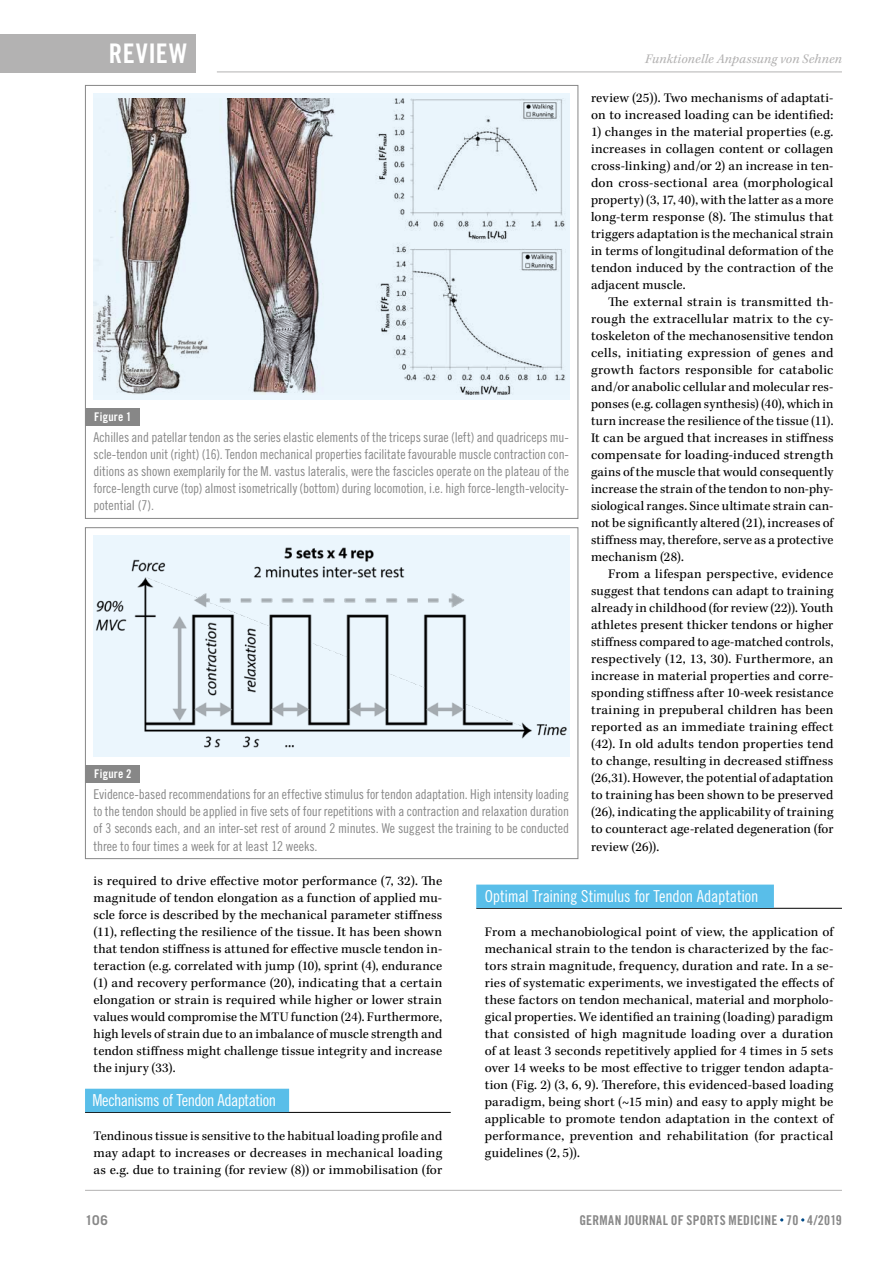
<style>
.page{position:relative;width:893px;height:1263px;background:#fff}
.page>*{position:absolute;margin:0;border:0;box-sizing:border-box;transform-origin:0 0}
.t1{font:27px "Trade Gothic LT Std Bd Cn 20";color:#fff}
.t2{font:16.5px "Trade Gothic LT Std Cn 18";letter-spacing:-.025em;color:#fff}
.t3{font:13.5px/17px "Kepler Std";letter-spacing:.015em;color:#000;text-align:justify}
.t4{font:13.5px/17px "Trade Gothic LT Std Cn 18";letter-spacing:-.005em;color:#878787;text-align:justify}
.t5{font:13.5px "Trade Gothic LT Std Bd Cn 20";letter-spacing:.015em;color:#878787}
.t6{font:italic 13.5px "Kepler Std";letter-spacing:.015em;color:#b3b2b2}
.t7{font:700 13.5px "Trade Gothic LT Std";color:#878787}
.t8{font:12px "Trade Gothic LT Std Bd Cn 20";letter-spacing:.02em;color:#fff}
</style>
<div class="page">
<div style="left:0;top:34px;width:196px;height:38px;background:#b3b2b2"></div>
<hr style="left:217px;top:72px;width:625px;height:1px;background:#b3b2b2">
<hr style="left:85px;top:1190px;width:757px;height:1px;background:#b3b2b2">
<hr style="left:85px;top:1112px;width:366px;height:1px;background:#000">
<div style="left:85px;top:1089px;width:204px;height:23px;background:#59bee9"></div>
<hr style="left:476px;top:908px;width:366px;height:1px;background:#000">
<div style="left:476px;top:884px;width:298px;height:24px;background:#59bee9"></div>
<div style="left:86px;top:408px;width:54px;height:17px;background:#878787"></div>
<div style="left:94px;top:94px;width:476px;height:306px;background:#ebf6fd"></div>
<img style="left:94px;top:98px;width:472px;height:296px">
<div style="left:86px;top:765px;width:54px;height:17px;background:#878787"></div>
<div style="left:85px;top:527px;width:493px;height:332px;border:1px solid #878787"></div>
<div style="left:94px;top:536px;width:476px;height:221px;background:#ebf6fd"></div>
<img style="left:96px;top:547px;width:471px;height:201px">
<h1 class="t1" style="left:109px;top:37px;width:28px">Review</h1>
<p class="t6" style="left:645px;top:51px;width:198px">Funktionelle Anpassung von Sehnen</p>
<p class="t3" style="left:591px;top:90px;width:244px">review (25)). Two mechanisms of adaptati&shy;on to increased loading can be identified:</p>
<p class="t3" style="left:591px;top:124px;width:244px">1) changes in the material properties (e.g. increases in collagen content or collagen cross-linking) and/or 2) an increase in ten&shy;don cross-sectional area (morphological property) (3, 17, 40), with the latter as a more long-term response (8). The stimulus that triggers adaptation is the mechanical strain in terms of longitudinal deformation of the tendon induced by the contraction of the adjacent muscle.</p>
<p class="t3" style="left:591px;top:294px;width:244px;text-indent:17px">The external strain is transmitted th&shy;rough the extracellular matrix to the cy&shy;toskeleton of the mechanosensitive tendon cells, initiating expression of genes and growth factors responsible for catabolic and/or anabolic cellular and molecular res&shy;ponses (e.g. collagen synthesis) (40), which in turn increase the resilience of the tissue (11).<br>It can be argued that increases in stiffness compensate for loading-induced strength gains of the muscle that would consequently increase the strain of the tendon to non-phy&shy;siological ranges. Since ultimate strain can&shy;not be significantly altered (21), increases of stiffness may, therefore, serve as a protective mechanism (28).</p>
<p class="t3" style="left:591px;top:566px;width:244px;text-indent:17px">From a lifespan perspective, evidence suggest that tendons can adapt to training already in childhood (for review (22)). Youth athletes present thicker tendons or higher stiffness compared to age-matched controls, respectively (12, 13, 30). Furthermore, an increase in material properties and corre&shy;sponding stiffness after 10-week resistance training in prepuberal children has been reported as an immediate training effect (42). In old adults tendon properties tend to change, resulting in decreased stiffness (26,31). However, the potential of adaptation to training has been shown to be preserved (26), indicating the applicability of training to counteract age-related degeneration (for review (26)).</p>
<p class="t2" style="left:485px;top:886px;width:275px">Optimal Training Stimulus for Tendon Adaptation</p>
<p class="t3" style="left:485px;top:923px;width:350px">From a mechanobiological point of view, the application of mechanical strain to the tendon is characterized by the fac&shy;tors strain magnitude, frequency, duration and rate. In a se&shy;ries of systematic experiments, we investigated the effects of these factors on tendon mechanical, material and morpholo&shy;gical properties. We identified an training (loading) paradigm that consisted of high magnitude loading over a duration of at least 3 seconds repetitively applied for 4 times in 5 sets over 14 weeks to be most effective to trigger tendon adapta&shy;tion (Fig. 2) (3, 6, 9). Therefore, this evidenced-based loading paradigm, being short (~15 min) and easy to apply might be applicable to promote tendon adaptation in the context of performance, prevention and rehabilitation (for practical guidelines (2, 5)).</p>
<p class="t8" style="left:94px;top:409px;width:39px">Figure 1</p>
<p class="t4" style="left:94px;top:429px;width:477px">Achilles and patellar tendon as the series elastic elements of the triceps surae (left) and quadriceps mu&shy;scle-tendon unit (right) (16). Tendon mechanical properties facilitate favourable muscle contraction con&shy;ditions as shown exemplarily for the M. vastus lateralis, were the fascicles operate on the plateau of the force-length curve (top) almost isometrically (bottom) during locomotion, i.e. high force-length-velocity&shy;potential (7).</p>
<p class="t8" style="left:94px;top:767px;width:39px">Figure 2</p>
<p class="t4" style="left:94px;top:786px;width:477px">Evidence-based recommendations for an effective stimulus for tendon adaptation. High intensity loading to the tendon should be applied in five sets of four repetitions with a contraction and relaxation duration of 3 seconds each, and an inter-set rest of around 2 minutes. We suggest the training to be conducted three to four times a week for at least 12 weeks.</p>
<p class="t3" style="left:94px;top:872px;width:350px">is required to drive effective motor performance (7, 32). The magnitude of tendon elongation as a function of applied mu&shy;scle force is described by the mechanical parameter stiffness (11), reflecting the resilience of the tissue. It has been shown that tendon stiffness is attuned for effective muscle tendon in&shy;teraction (e.g. correlated with jump (10), sprint (4), endurance (1) and recovery performance (20), indicating that a certain elongation or strain is required while higher or lower strain values would compromise the MTU function (24). Furthermore, high levels of strain due to an imbalance of muscle strength and tendon stiffness might challenge tissue integrity and increase the injury (33).</p>
<p class="t2" style="left:92px;top:1090px;width:185px">Mechanisms of Tendon Adaptation</p>
<p class="t3" style="left:94px;top:1127px;width:350px">Tendinous tissue is sensitive to the habitual loading profile and may adapt to increases or decreases in mechanical loading as e.g. due to training (for review (8)) or immobilisation (for</p>
<p class="t7" style="left:85px;top:1211px;width:24px">106</p>
<p class="t5" style="left:579px;top:1212px;width:264px">GERMAN JOURNAL OF SPORTS MEDICINE 70 4/2019</p>
</div>
